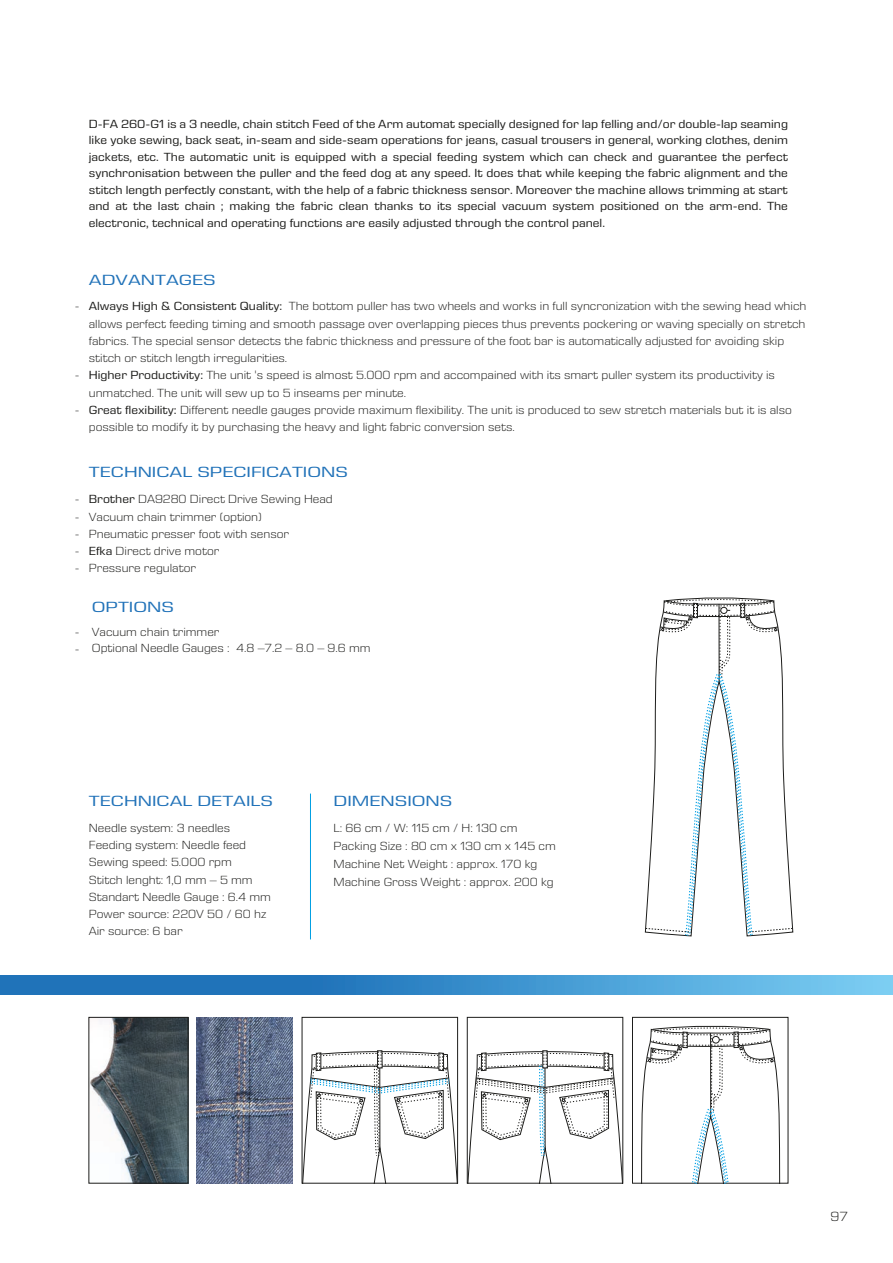
<style>
.page{position:relative;width:893px;height:1263px;background:#fff}
.page>*{position:absolute;margin:0;border:0;box-sizing:border-box;transform-origin:0 0}
.t1{font:15px "Eurostile Next LT Pro";color:#2273b9;scale:1.35 1}
.t2{font:300 13.5px "Eurostile Next LT Pro";color:#1d1d1b;scale:1.1 1}
.t3{font:300 12px/17.2px "Eurostile Next LT Pro";color:#1d1d1b;scale:1.1 1}
.t4{font:12px/16.5px "Eurostile Next LT Pro";color:#1d1d1b;text-align:justify;scale:1.1 1}
.s1{font-weight:400}
</style>
<div class="page">
<svg style="left:0;top:975px;width:893px;height:19px;background:#3d91cc"></svg>
<hr style="left:310px;top:793px;width:1px;height:146px;background:#009fe3">
<img style="left:196px;top:1017px;width:96px;height:166px">
<img style="left:90px;top:1019px;width:96px;height:162px">
<svg style="left:645px;top:597px;width:148px;height:340px"></svg>
<svg style="left:467px;top:1050px;width:156px;height:133px"></svg>
<svg style="left:302px;top:1050px;width:156px;height:133px"></svg>
<svg style="left:632px;top:1025px;width:156px;height:158px"></svg>
<div style="left:88px;top:1017px;width:100px;height:166px;border:1px solid #1d1d1b"></div>
<p class="t4" style="left:89px;top:116px;width:637px">D-FA 260-G1 is a 3 needle, chain stitch Feed of the Arm automat specially designed for lap felling and/or double-lap seaming like yoke sewing, back seat, in-seam and side-seam operations for jeans, casual trousers in general, working clothes, denim jackets, etc. The automatic unit is equipped with a special feeding system which can check and guarantee the perfect synchronisation between the puller and the feed dog at any speed. It does that while keeping the fabric alignment and the stitch length perfectly constant, with the help of a fabric thickness sensor. Moreover the machine allows trimming at start and at the last chain ; making the fabric clean thanks to its special vacuum system positioned on the arm-end. The electronic, technical and operating functions are easily adjusted through the control panel.</p>
<p class="t3" style="left:75px;top:298px;width:6px">-</p>
<p class="t3" style="left:75px;top:367px;width:6px">-</p>
<p class="t3" style="left:75px;top:401px;width:6px">-</p>
<p class="t1" style="left:89px;top:272px;width:95px">ADVANTAGES</p>
<p class="t3" style="left:89px;top:298px;width:654px"><span class="s1">Always High &amp; Consistent Quality:</span> The bottom puller has two wheels and works in full syncronization with the sewing head which allows perfect feeding timing and smooth passage over overlapping pieces thus prevents pockering or waving specially on stretch fabrics. The special sensor detects the fabric thickness and pressure of the foot bar is automatically adjusted for avoiding skip stitch or stitch length irregularities.<br><span class="s1">Higher Productivity:</span> The unit 's speed is almost 5.000 rpm and accompained with its smart puller system its productivity is unmatched. The unit will sew up to 5 inseams per minute.<br><span class="s1">Great flexibility:</span> Different needle gauges provide maximum flexibility. The unit is produced to sew stretch materials but it is also possible to modify it by purchasing the heavy and light fabric conversion sets.</p>
<p class="t3" style="left:75px;top:491px;width:6px;text-align:justify">- - - - -</p>
<p class="t1" style="left:89px;top:464px;width:193px">TECHNICAL SPECIFICATIONS</p>
<p class="t3" style="left:89px;top:491px;width:223px"><span class="s1">Brother</span> DA9280 Direct Drive Sewing Head<br>Vacuum chain trimmer (option)<br>Pneumatic presser foot with sensor<br><span class="s1">Efka</span> Direct drive motor<br>Pressure regulator</p>
<p class="t3" style="left:75px;top:623px;width:6px">- -</p>
<p class="t1" style="left:92px;top:599px;width:62px">OPTIONS</p>
<p class="t3" style="left:92px;top:623px;width:255px;line-height:16.5px">Vacuum chain trimmer<br>Optional Needle Gauges : 4.8 –7.2 – 8.0 – 9.6 mm</p>
<p class="t1" style="left:89px;top:792px;width:138px">TECHNICAL DETAILS</p>
<p class="t1" style="left:333px;top:792px;width:90px">DIMENSIONS</p>
<p class="t3" style="left:89px;top:819px;width:167px">Needle system: 3 needles<br>Feeding system: Needle feed<br>Sewing speed: 5.000 rpm<br>Stitch lenght: 1,0 mm – 5 mm<br>Standart Needle Gauge : 6.4 mm<br>Power source: 220V 50 / 60 hz<br>Air source: 6 bar</p>
<p class="t3" style="left:333px;top:819px;width:204px;line-height:18px">L: 66 cm / W: 115 cm / H: 130 cm<br>Packing Size : 80 cm x 130 cm x 145 cm<br>Machine Net Weight : approx. 170 kg<br>Machine Gross Weight : approx. 200 kg</p>
<p class="t2" style="left:830px;top:1210px;width:17px">97</p>
</div>
